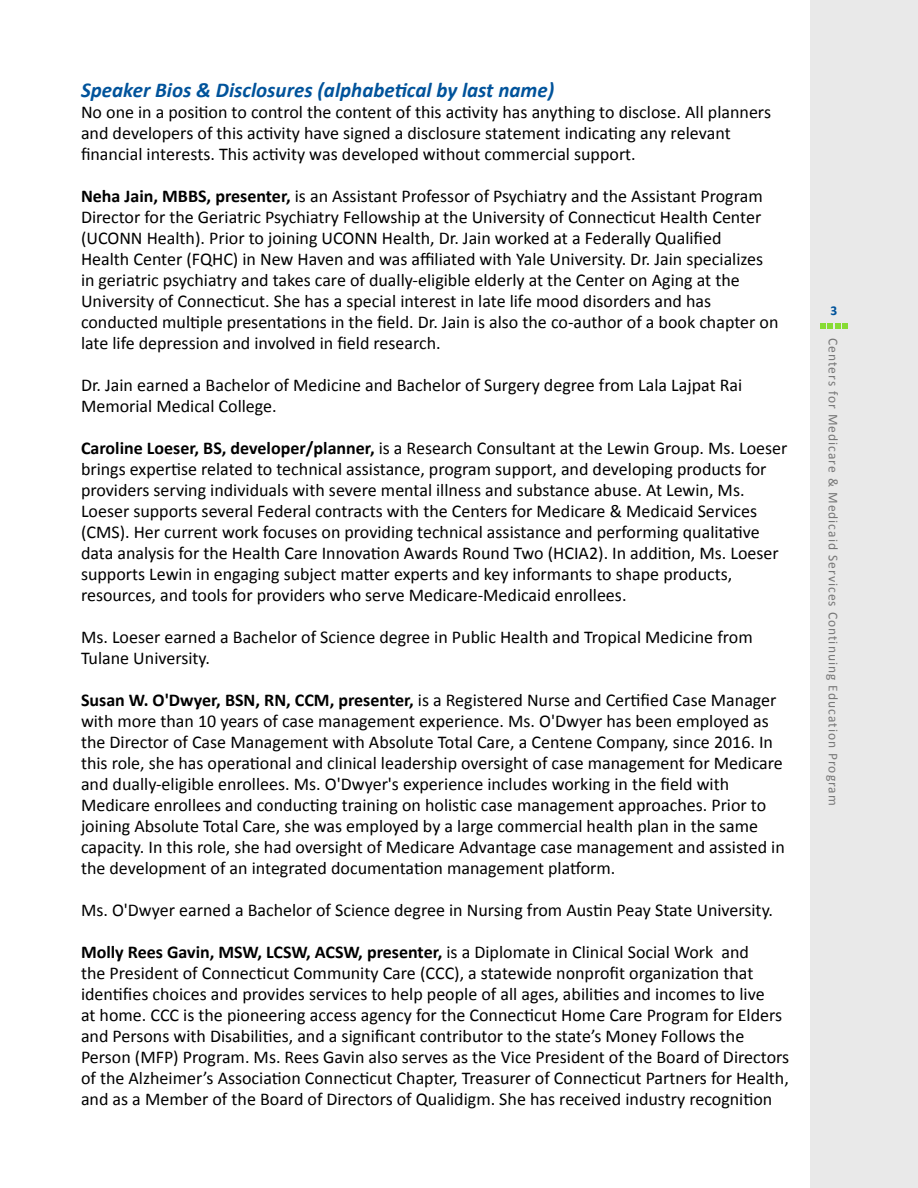
<style>
.page{position:relative;width:918px;height:1188px;background:#fff}
.page>*{position:absolute;margin:0;border:0;box-sizing:border-box;transform-origin:0 0}
.t1{font:italic 700 21.15px "Calibri";color:#00539b}
.t2{font:18px/21px "Calibri";color:#000}
.t3{font:13.5px "Calibri";letter-spacing:.075em;color:#777}
.t4{font:700 13.5px "Calibri";color:#00539b}
.s1{font-weight:700}
</style>
<div class="page">
<div style="left:810px;top:0;width:108px;height:1188px;background:#e9e9e9"></div>
<svg style="left:820px;top:323px;width:28px;height:6px"></svg>
<h2 class="t1" style="left:81px;top:76px;width:475px">Speaker Bios &amp; Disclosures (alphabetical by last name)</h2>
<p class="t2" style="left:81px;top:101px;width:692px">No one in a position to control the content of this activity has anything to disclose. All planners and developers of this activity have signed a disclosure statement indicating any relevant financial interests. This activity was developed without commercial support.</p>
<p class="t2" style="left:81px;top:185px;width:699px"><span class="s1">Neha Jain, MBBS, presenter,</span> is an Assistant Professor of Psychiatry and the Assistant Program Director for the Geriatric Psychiatry Fellowship at the University of Connecticut Health Center (UCONN Health). Prior to joining UCONN Health, Dr. Jain worked at a Federally Qualified<br>Health Center (FQHC) in New Haven and was affiliated with Yale University. Dr. Jain specializes in geriatric psychiatry and takes care of dually-eligible elderly at the Center on Aging at the University of Connecticut. She has a special interest in late life mood disorders and has conducted multiple presentations in the field. Dr. Jain is also the co-author of a book chapter on late life depression and involved in field research.</p>
<p class="t2" style="left:81px;top:375px;width:663px">Dr. Jain earned a Bachelor of Medicine and Bachelor of Surgery degree from Lala Lajpat Rai<br>Memorial Medical College.</p>
<p class="t2" style="left:81px;top:438px;width:708px"><span class="s1">Caroline Loeser, BS, developer/planner,</span> is a Research Consultant at the Lewin Group. Ms. Loeser brings expertise related to technical assistance, program support, and developing products for providers serving individuals with severe mental illness and substance abuse. At Lewin, Ms.<br>Loeser supports several Federal contracts with the Centers for Medicare &amp; Medicaid Services (CMS). Her current work focuses on providing technical assistance and performing qualitative data analysis for the Health Care Innovation Awards Round Two (HCIA2). In addition, Ms. Loeser supports Lewin in engaging subject matter experts and key informants to shape products, resources, and tools for providers who serve Medicare-Medicaid enrollees.</p>
<p class="t2" style="left:81px;top:627px;width:673px">Ms. Loeser earned a Bachelor of Science degree in Public Health and Tropical Medicine from<br>Tulane University.</p>
<p class="t2" style="left:81px;top:690px;width:705px"><span class="s1">Susan W. O'Dwyer, BSN, RN, CCM, presenter,</span> is a Registered Nurse and Certified Case Manager with more than 10 years of case management experience. Ms. O'Dwyer has been employed as the Director of Case Management with Absolute Total Care, a Centene Company, since 2016. In this role, she has operational and clinical leadership oversight of case management for Medicare and dually-eligible enrollees. Ms. O'Dwyer's experience includes working in the field with Medicare enrollees and conducting training on holistic case management approaches. Prior to joining Absolute Total Care, she was employed by a large commercial health plan in the same capacity. In this role, she had oversight of Medicare Advantage case management and assisted in the development of an integrated documentation management platform.</p>
<p class="t2" style="left:81px;top:900px;width:694px">Ms. O'Dwyer earned a Bachelor of Science degree in Nursing from Austin Peay State University.</p>
<p class="t2" style="left:81px;top:942px;width:710px"><span class="s1">Molly Rees Gavin, MSW, LCSW, ACSW, presenter,</span> is a Diplomate in Clinical Social Work and<br>the President of Connecticut Community Care (CCC), a statewide nonprofit organization that identifies choices and provides services to help people of all ages, abilities and incomes to live<br>at home. CCC is the pioneering access agency for the Connecticut Home Care Program for Elders and Persons with Disabilities, and a significant contributor to the state’s Money Follows the Person (MFP) Program. Ms. Rees Gavin also serves as the Vice President of the Board of Directors of the Alzheimer’s Association Connecticut Chapter, Treasurer of Connecticut Partners for Health, and as a Member of the Board of Directors of Qualidigm. She has received industry recognition</p>
<p class="t4" style="left:830px;top:302px;width:8px">3</p>
<p class="t3" style="left:842px;top:338px;width:469px;rotate:90deg">Centers for Medicare &amp; Medicaid Services Continuing Education Program</p>
</div>
